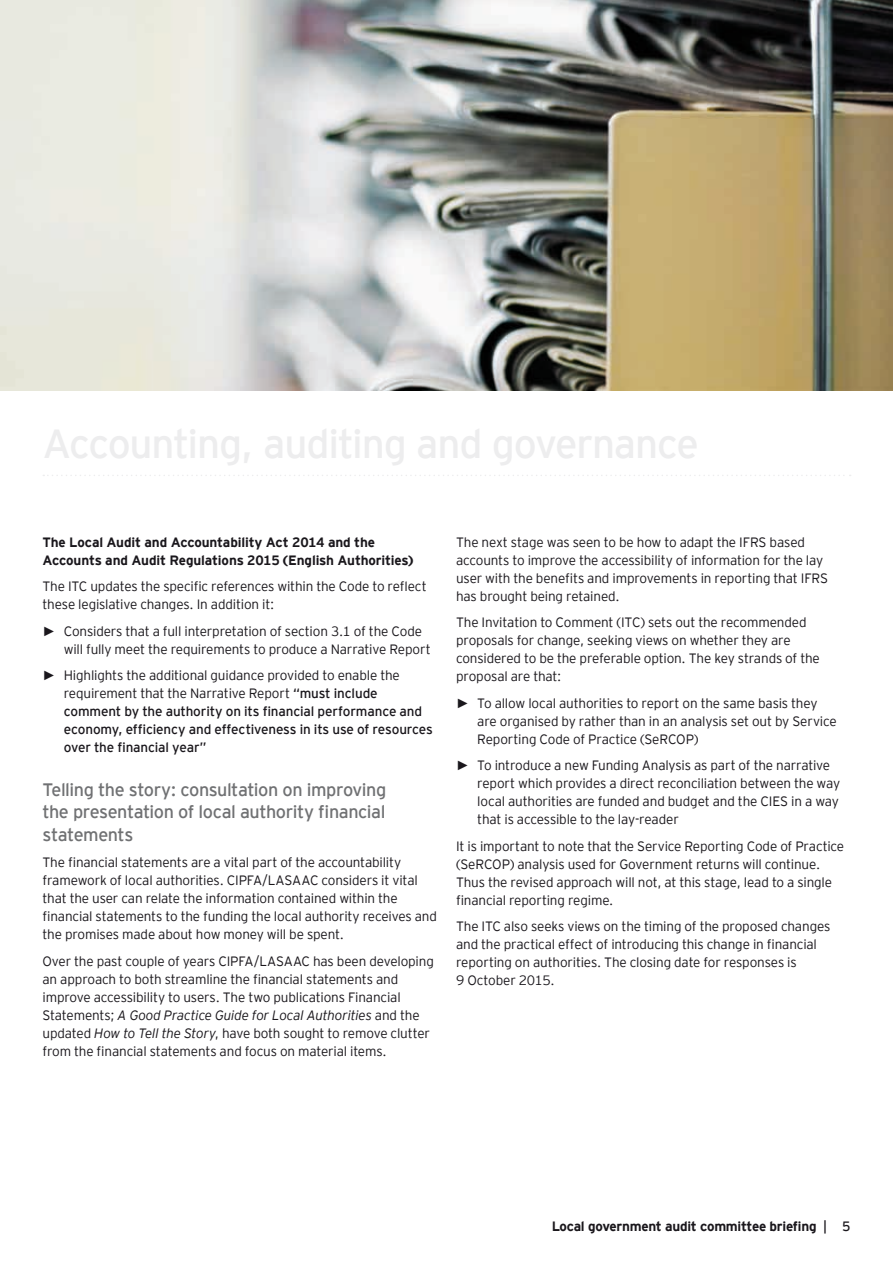
<style>
.page{position:relative;width:893px;height:1263px;background:#fff}
.page>*{position:absolute;margin:0;border:0;box-sizing:border-box;transform-origin:0 0}
.t1{font:18px/22.5px "EY Interstate";letter-spacing:-.025em;color:#707173;text-align:justify}
.t2{font:300 13.5px/18px "EY Interstate";letter-spacing:-.015em;color:#1a171c}
.t3{font:13.5px/18px "EY Interstate";letter-spacing:-.01em;color:#1a171c}
.t4{font:700 13.5px/18px "EY Interstate";letter-spacing:-.015em;color:#1a171c}
.s1{font-family:"Arial";font-weight:700}
.s2{font-weight:300}
.s3{font-style:italic}
.s4{font-weight:400}
</style>
<div class="page">
<svg style="left:43px;top:475px;width:808px;height:1px"></svg>
<img style="left:0;top:0;width:893px;height:390px">
<p class="t4" style="left:43px;top:532px;width:372px">The Local Audit and Accountability Act 2014 and the<br>Accounts and Audit Regulations 2015 (English Authorities)</p>
<p class="t2" style="left:43px;top:576px;width:386px">The ITC updates the specific references within the Code to reflect these legislative changes. In addition it:</p>
<p class="t2" style="left:64px;top:621px;width:368px;text-indent:-21px"><span class="s1">►</span> Considers that a full interpretation of section 3.1 of the Code will fully meet the requirements to produce a Narrative Report</p>
<p class="t3" style="left:64px;top:665px;width:371px;text-indent:-21px"><span class="s1">►</span> <span class="s2">Highlights the additional guidance provided to enable the requirement that the Narrative Report</span> “must include comment by the authority on its financial performance and economy, efficiency and effectiveness in its use of resources over the financial year”</p>
<h1 class="t1" style="left:43px;top:777px;width:345px">Telling the story: consultation on improving the presentation of local authority financial statements</h1>
<p class="t2" style="left:43px;top:853px;width:396px">The financial statements are a vital part of the accountability framework of local authorities. CIPFA/LASAAC considers it vital that the user can relate the information contained within the financial statements to the funding the local authority receives and the promises made about how money will be spent.</p>
<p class="t2" style="left:43px;top:951px;width:393px">Over the past couple of years CIPFA/LASAAC has been developing an approach to both streamline the financial statements and improve accessibility to users. The two publications Financial Statements; <span class="s3">A Good Practice Guide for Local Authorities</span> and the updated <span class="s3">How to Tell the Story</span>, have both sought to remove clutter from the financial statements and focus on material items.</p>
<p class="t2" style="left:456px;top:532px;width:374px">The next stage was seen to be how to adapt the IFRS based accounts to improve the accessibility of information for the lay user with the benefits and improvements in reporting that IFRS has brought being retained.</p>
<p class="t2" style="left:456px;top:612px;width:365px">The Invitation to Comment (ITC) sets out the recommended proposals for change, seeking views on whether they are considered to be the preferable option. The key strands of the proposal are that:</p>
<p class="t2" style="left:477px;top:693px;width:361px;text-indent:-21px"><span class="s1">►</span> To allow local authorities to report on the same basis they are organised by rather than in an analysis set out by Service<br>Reporting Code of Practice (SeRCOP)</p>
<p class="t2" style="left:477px;top:755px;width:364px;text-indent:-21px"><span class="s1">►</span> To introduce a new Funding Analysis as part of the narrative report which provides a direct reconciliation between the way local authorities are funded and budget and the CIES in a way that is accessible to the lay-reader</p>
<p class="t2" style="left:456px;top:836px;width:390px">It is important to note that the Service Reporting Code of Practice (SeRCOP) analysis used for Government returns will continue.<br>Thus the revised approach will not, at this stage, lead to a single financial reporting regime.</p>
<p class="t2" style="left:456px;top:916px;width:376px">The ITC also seeks views on the timing of the proposed changes and the practical effect of introducing this change in financial reporting on authorities. The closing date for responses is<br>9 October 2015.</p>
<p class="t4" style="left:552px;top:1216px;width:300px">Local government audit committee briefing <span class="s4">| 5</span></p>
</div>
